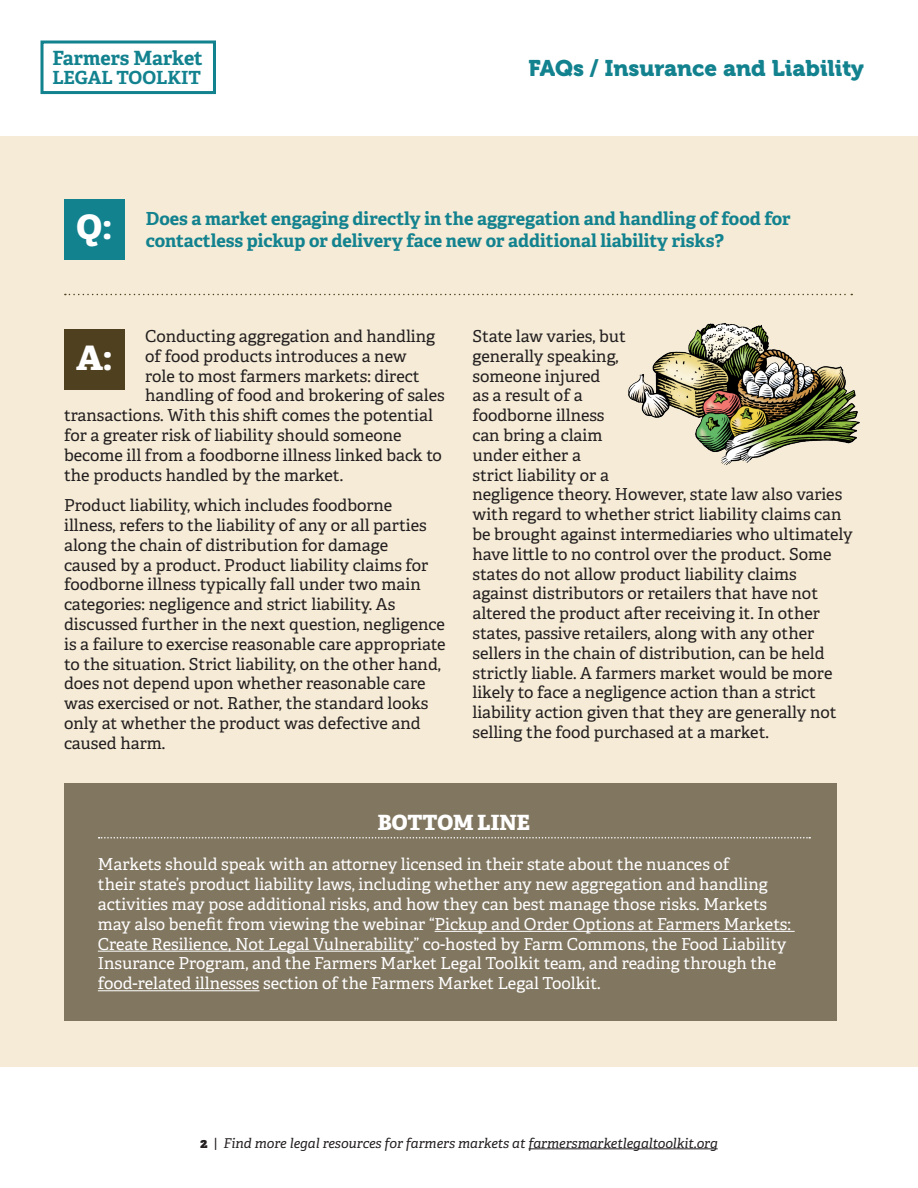
<style>
.page{position:relative;width:918px;height:1188px;background:#fff}
.page>*{position:absolute;margin:0;border:0;box-sizing:border-box;transform-origin:0 0}
.t1{font:800 33.75px "Adelle";color:#fff}
.t2{font:22.5px "Museo 900";color:#13828f}
.t3{font:800 21px "Adelle";color:#fff}
.t4{font:700 19.65px "Adelle";color:#13828f}
.t5{font:700 18.15px "Adelle";color:#13828f}
.t6{font:700 18px/21.6px "Adelle";color:#13828f}
.t7{font:16.5px/19.8px "Adelle";color:#231f20}
.t8{font:16.5px/19.8px "Adelle";color:#fff}
.t9{font:italic 13.5px "Adelle";color:#231f20}
.s1{font-weight:800;font-style:normal}
.s2{font-style:normal}
</style>
<div class="page">
<div style="left:0;top:136px;width:918px;height:931px;background:#f5ebd6"></div>
<div style="left:40px;top:40px;width:176px;height:54px;border:3px solid #13828f"></div>
<div style="left:64px;top:199px;width:61px;height:60px;background:#13828f"></div>
<div style="left:64px;top:330px;width:61px;height:60px;background:#4f411f"></div>
<div style="left:64px;top:783px;width:773px;height:237px;background:#817660"></div>
<svg style="left:99px;top:837px;width:711px;height:2px"></svg>
<hr style="left:435px;top:931px;width:360px;height:1px;background:#fff">
<hr style="left:98px;top:951px;width:316px;height:1px;background:#fff">
<hr style="left:98px;top:990px;width:162px;height:1px;background:#fff">
<img style="left:629px;top:323px;width:230px;height:142px">
<svg style="left:65px;top:294px;width:787px;height:1px"></svg>
<hr style="left:529px;top:1149px;width:189px;height:1px;background:#231f20">
<p class="t4" style="left:52px;top:46px;width:152px">Farmers Market</p>
<p class="t5" style="left:52px;top:66px;width:150px">LEGAL TOOLKIT</p>
<p class="t2" style="left:529px;top:55px;width:337px">FAQs / Insurance and Liability</p>
<p class="t1" style="left:77px;top:205px;width:37px">Q:</p>
<p class="t6" style="left:146px;top:208px;width:647px">Does a market engaging directly in the aggregation and handling of food for contactless pickup or delivery face new or additional liability risks?</p>
<p class="t7" style="left:145px;top:326px;width:292px">Conducting aggregation and handling</p>
<p class="t7" style="left:145px;top:346px;width:263px">of food products introduces a new</p>
<p class="t7" style="left:145px;top:366px;width:276px">role to most farmers markets: direct</p>
<p class="t7" style="left:145px;top:386px;width:301px">handling of food and brokering of sales</p>
<p class="t7" style="left:64px;top:406px;width:370px">transactions. With this shift comes the potential</p>
<p class="t7" style="left:64px;top:425px;width:339px">for a greater risk of liability should someone</p>
<p class="t7" style="left:64px;top:445px;width:379px">become ill from a foodborne illness linked back to</p>
<p class="t7" style="left:64px;top:465px;width:281px">the products handled by the market.</p>
<p class="t7" style="left:64px;top:496px;width:383px">Product liability, which includes foodborne illness, refers to the liability of any or all parties along the chain of distribution for damage<br>caused by a product. Product liability claims for foodborne illness typically fall under two main categories: negligence and strict liability. As discussed further in the next question, negligence is a failure to exercise reasonable care appropriate to the situation. Strict liability, on the other hand, does not depend upon whether reasonable care was exercised or not. Rather, the standard looks only at whether the product was defective and caused harm.</p>
<p class="t1" style="left:76px;top:336px;width:38px">A:</p>
<p class="t7" style="left:472px;top:326px;width:382px">State law varies, but<br>generally speaking,<br>someone injured<br>as a result of a<br>foodborne illness<br>can bring a claim<br>under either a<br>strict liability or a<br>negligence theory. However, state law also varies with regard to whether strict liability claims can be brought against intermediaries who ultimately have little to no control over the product. Some states do not allow product liability claims against distributors or retailers that have not altered the product after receiving it. In other states, passive retailers, along with any other sellers in the chain of distribution, can be held strictly liable. A farmers market would be more likely to face a negligence action than a strict liability action given that they are generally not selling the food purchased at a market.</p>
<p class="t3" style="left:378px;top:809px;width:154px">BOTTOM LINE</p>
<p class="t8" style="left:98px;top:855px;width:695px">Markets should speak with an attorney licensed in their state about the nuances of<br>their state’s product liability laws, including whether any new aggregation and handling activities may pose additional risks, and how they can best manage those risks. Markets may also benefit from viewing the webinar “Pickup and Order Options at Farmers Markets:<br>Create Resilience, Not Legal Vulnerability” co-hosted by Farm Commons, the Food Liability Insurance Program, and the Farmers Market Legal Toolkit team, and reading through the food-related illnesses section of the Farmers Market Legal Toolkit.</p>
<p class="t9" style="left:200px;top:1134px;width:519px"><span class="s1">2</span> <span class="s2">|</span> Find more legal resources for farmers markets at farmersmarketlegaltoolkit.org</p>
</div>
